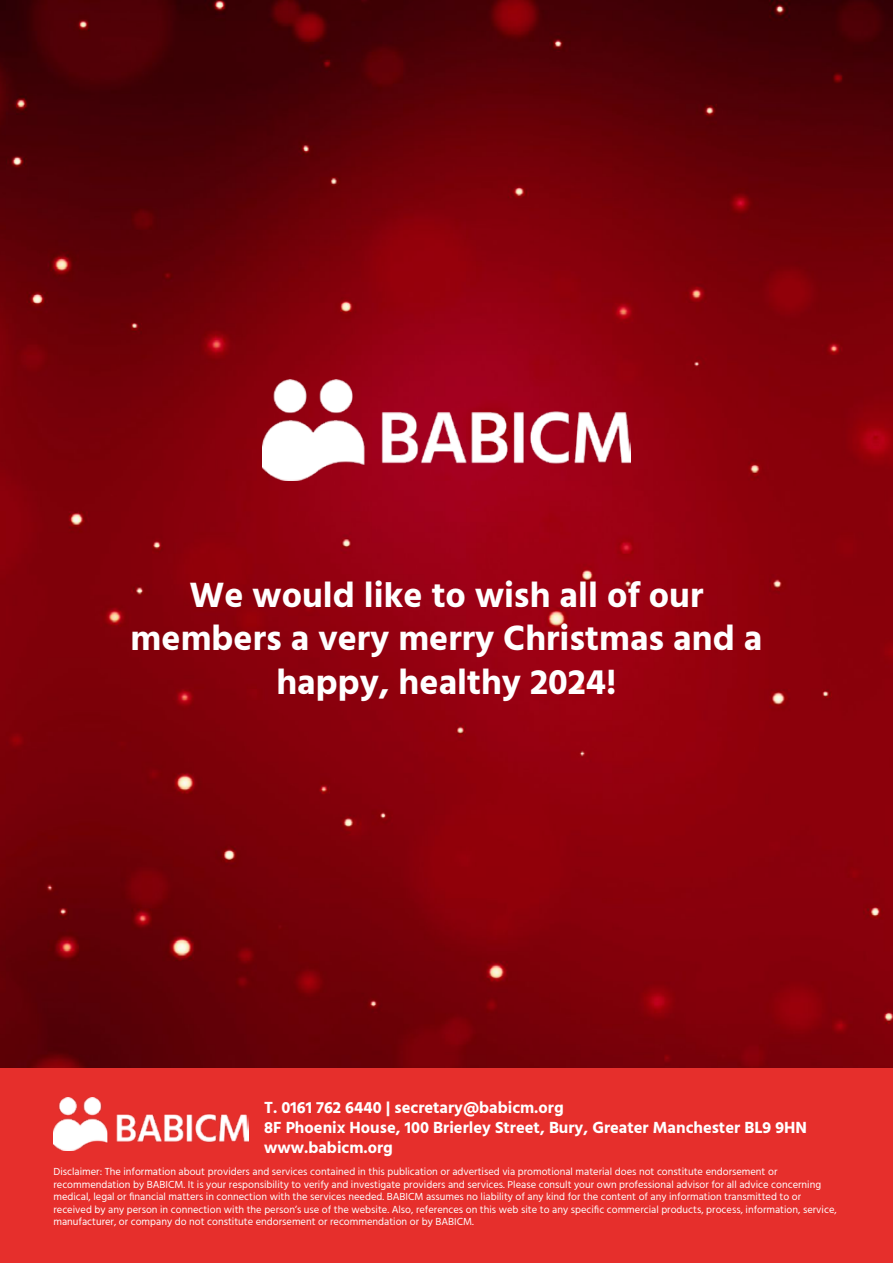
<style>
.page{position:relative;width:893px;height:1263px;background:#fff}
.page>*{position:absolute;margin:0;border:0;box-sizing:border-box;transform-origin:0 0}
.t1{font:700 36px/43.2px "Hind";color:#fff;text-align:center}
.t2{font:700 16.5px/19.8px "Hind";color:#fff}
.t3{font:10.5px/12.6px "Hind";color:#fff}
</style>
<div class="page">
<img style="left:0;top:0;width:893px;height:1068px">
<img style="left:262px;top:380px;width:369px;height:100px">
<div style="left:0;top:1068px;width:893px;height:195px;background:#e62f2c"></div>
<img style="left:53px;top:1098px;width:195px;height:53px">
<h1 class="t1" style="left:131px;top:573px;width:633px">We would like to wish all of our members a very merry Christmas and a happy, healthy 2024!</h1>
<h2 class="t2" style="left:264px;top:1097px;width:544px">T. 0161 762 6440 | secretary@babicm.org<br>8F Phoenix House, 100 Brierley Street, Bury, Greater Manchester BL9 9HN www.babicm.org</h2>
<p class="t3" style="left:53px;top:1166px;width:785px">Disclaimer: The information about providers and services contained in this publication or advertised via promotional material does not constitute endorsement or recommendation by BABICM. It is your responsibility to verify and investigate providers and services. Please consult your own professional advisor for all advice concerning medical, legal or financial matters in connection with the services needed. BABICM assumes no liability of any kind for the content of any information transmitted to or received by any person in connection with the person’s use of the website. Also, references on this web site to any specific commercial products, process, information, service, manufacturer, or company do not constitute endorsement or recommendation or by BABICM.</p>
</div>
